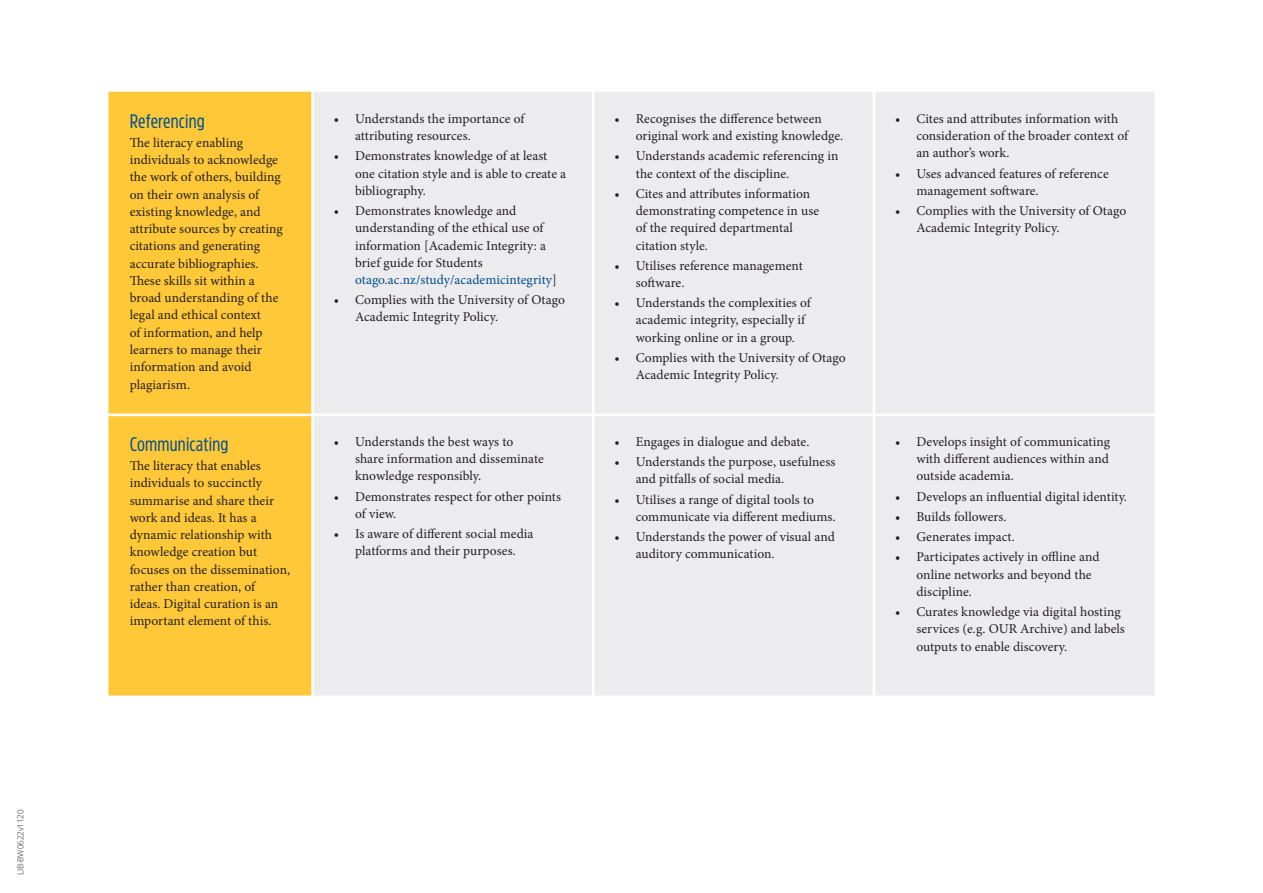
<style>
.page{position:relative;width:1263px;height:893px;background:#fff}
.page>*{position:absolute;margin:0;border:0;box-sizing:border-box;transform-origin:0 0}
.Sub-sub{font:19.5px "Amsi Pro Cond";letter-spacing:.01em;color:#004f8f}
.Bullet{font:13.5px/17.2px "Minion Pro";letter-spacing:.005em;color:#231f20}
.Body{font:13.5px/17.2px "Minion Pro";letter-spacing:.005em;color:#231f20}
.t1{font:300 8.25px "Open Sans";letter-spacing:-.02em;color:#231f20}
.s1{color:#004f8f}
</style>
<div class="page">
<div style="left:108px;top:92px;width:203px;height:603px;background:#ffc838"></div>
<div style="left:314px;top:92px;width:840px;height:603px;background:#ececee"></div>
<hr style="left:592px;top:92px;width:2px;height:322px;background:#fff">
<hr style="left:873px;top:92px;width:2px;height:322px;background:#fff">
<hr style="left:108px;top:414px;width:205px;height:2px;background:#fff">
<hr style="left:313px;top:414px;width:280px;height:2px;background:#fff">
<hr style="left:593px;top:414px;width:281px;height:2px;background:#fff">
<hr style="left:592px;top:416px;width:2px;height:279px;background:#fff">
<hr style="left:874px;top:414px;width:280px;height:2px;background:#fff">
<hr style="left:873px;top:416px;width:2px;height:279px;background:#fff">
<p class="t1" style="left:15px;top:875px;width:67px;rotate:-90deg">LIB-BW0622v1120</p>
<p class="Sub-sub" style="left:130px;top:107px;width:77px">Referencing</p>
<p class="Body" style="left:130px;top:134px;width:155px">The literacy enabling individuals to acknowledge the work of others, building on their own analysis of existing knowledge, and attribute sources by creating citations and generating accurate bibliographies.<br>These skills sit within a broad understanding of the legal and ethical context<br>of information, and help learners to manage their information and avoid plagiarism.</p>
<p class="Sub-sub" style="left:130px;top:430px;width:100px">Communicating</p>
<p class="Body" style="left:130px;top:457px;width:162px">The literacy that enables individuals to succinctly summarise and share their work and ideas. It has a dynamic relationship with knowledge creation but focuses on the dissemination, rather than creation, of<br>ideas. Digital curation is an important element of this.</p>
<p class="Bullet" style="left:355px;top:110px;width:171px;text-indent:-21px">• Understands the importance of attributing resources.</p>
<p class="Bullet" style="left:355px;top:147px;width:213px;text-indent:-21px">• Demonstrates knowledge of at least one citation style and is able to create a bibliography.</p>
<p class="Bullet" style="left:355px;top:202px;width:203px;text-indent:-21px">• Demonstrates knowledge and understanding of the ethical use of information [Academic Integrity: a brief guide for Students <span class="s1">otago.ac.nz/study/academicintegrity</span>]</p>
<p class="Bullet" style="left:355px;top:291px;width:211px;text-indent:-21px">• Complies with the University of Otago<br>Academic Integrity Policy.</p>
<p class="Bullet" style="left:355px;top:433px;width:190px;text-indent:-21px">• Understands the best ways to share information and disseminate knowledge responsibly.</p>
<p class="Bullet" style="left:355px;top:488px;width:207px;text-indent:-21px">• Demonstrates respect for other points of view.</p>
<p class="Bullet" style="left:334px;top:525px;width:201px;text-align:center">• Is aware of different social media platforms and their purposes.</p>
<p class="Bullet" style="left:636px;top:110px;width:209px;text-indent:-21px">• Recognises the difference between original work and existing knowledge.</p>
<p class="Bullet" style="left:636px;top:147px;width:204px;text-indent:-21px">• Understands academic referencing in the context of the discipline.</p>
<p class="Bullet" style="left:636px;top:185px;width:185px;text-indent:-21px">• Cites and attributes information demonstrating competence in use of the required departmental citation style.</p>
<p class="Bullet" style="left:636px;top:257px;width:169px;text-indent:-21px">• Utilises reference management software.</p>
<p class="Bullet" style="left:636px;top:294px;width:177px;text-indent:-21px">• Understands the complexities of academic integrity, especially if working online or in a group.</p>
<p class="Bullet" style="left:636px;top:349px;width:211px;text-indent:-21px">• Complies with the University of Otago<br>Academic Integrity Policy.</p>
<p class="Bullet" style="left:614px;top:433px;width:196px">• Engages in dialogue and debate.</p>
<p class="Bullet" style="left:636px;top:453px;width:201px;text-indent:-21px">• Understands the purpose, usefulness and pitfalls of social media.</p>
<p class="Bullet" style="left:636px;top:491px;width:201px;text-indent:-21px">• Utilises a range of digital tools to communicate via different mediums.</p>
<p class="Bullet" style="left:636px;top:528px;width:201px;text-indent:-21px">• Understands the power of visual and auditory communication.</p>
<p class="Bullet" style="left:916px;top:110px;width:213px;text-indent:-21px">• Cites and attributes information with consideration of the broader context of an author’s work.</p>
<p class="Bullet" style="left:916px;top:165px;width:194px;text-indent:-21px">• Uses advanced features of reference management software.</p>
<p class="Bullet" style="left:916px;top:202px;width:211px;text-indent:-21px">• Complies with the University of Otago<br>Academic Integrity Policy.</p>
<p class="Bullet" style="left:916px;top:433px;width:195px;text-align:justify;text-indent:-21px">• Develops insight of communicating with different audiences within and outside academia.</p>
<p class="Bullet" style="left:895px;top:488px;width:233px">• Develops an influential digital identity.</p>
<p class="Bullet" style="left:895px;top:508px;width:113px">• Builds followers.</p>
<p class="Bullet" style="left:895px;top:528px;width:121px">• Generates impact.</p>
<p class="Bullet" style="left:916px;top:548px;width:185px;text-indent:-21px">• Participates actively in offline and online networks and beyond the discipline.</p>
<p class="Bullet" style="left:916px;top:603px;width:210px;text-indent:-21px">• Curates knowledge via digital hosting services (e.g. OUR Archive) and labels outputs to enable discovery.</p>
</div>
